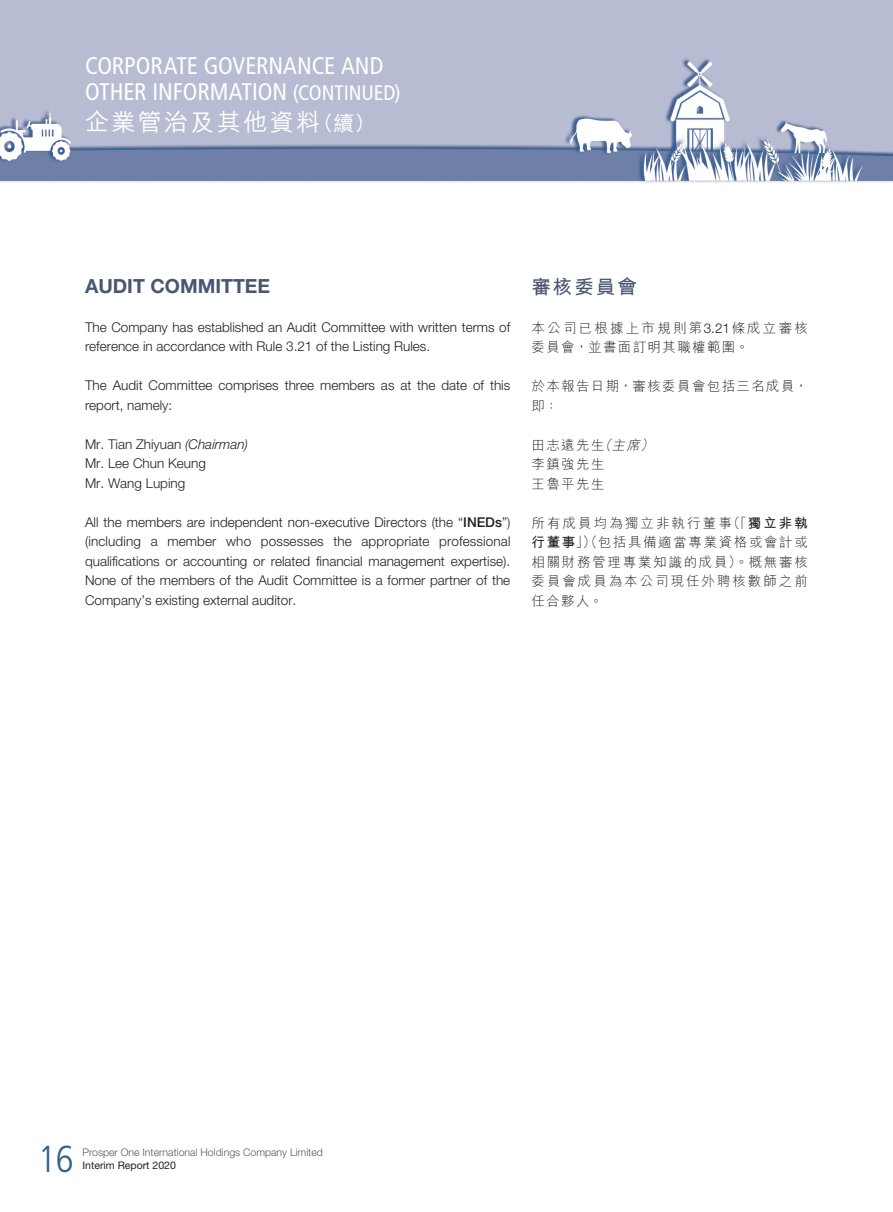
<style>
.page{position:relative;width:893px;height:1212px;background:#fff}
.page>*{position:absolute;margin:0;border:0;box-sizing:border-box;transform-origin:0 0}
.t1{font:300 condensed 37.5px "Frutiger LT Std";color:#356190}
.t2{font:condensed 24px/25.5px "Frutiger LT Std";letter-spacing:-.005em;color:#fff}
.t3{font:500 24px "M Hei HK";letter-spacing:.1em;color:#fff}
.t4{font:700 19.5px "Helvetica Neue LT Std";color:#4a5672}
.t5{font:700 19.5px "M Hei HK";letter-spacing:.1em;color:#4a5672}
.t6{font:300 13.5px/19.5px "Helvetica Neue LT Std";color:#231f20}
.t7{font:300 13.5px/19.5px "M Hei HK";letter-spacing:.125em;color:#231f20;text-align:justify}
.t8{font:300 13.5px/19.5px "M Hei HK";letter-spacing:.1em;color:#231f20}
.t9{font:300 13.5px/19.5px "M Hei HK";letter-spacing:.165em;color:#231f20}
.t10{font:300 10.5px "Helvetica Neue LT Std";color:#57585a}
.t11{font:10.5px "Helvetica Neue LT Std";color:#231f20}
.s1{font-size:21px}
.s2{font-style:italic}
.s3{font-weight:500}
.s4{font-family:"Helvetica Neue LT Std"}
.s5{font-weight:700}
</style>
<div class="page">
<svg style="left:0;top:0;width:893px;height:183px;background:#adb4cc"></svg>
<h2 class="t2" style="left:85px;top:53px;width:317px">CORPORATE GOVERNANCE AND<br>OTHER INFORMATION <span class="s1">(CONTINUED)</span></h2>
<h2 class="t3" style="left:85px;top:105px;width:292px">企業管治及其他資料<span class="s1">（續）</span></h2>
<h3 class="t4" style="left:85px;top:274px;width:187px">AUDIT COMMITTEE</h3>
<p class="t6" style="left:85px;top:317px;width:427px">The Company has established an Audit Committee with written terms of reference in accordance with Rule 3.21 of the Listing Rules.</p>
<p class="t6" style="left:85px;top:375px;width:427px">The Audit Committee comprises three members as at the date of this report, namely:</p>
<p class="t6" style="left:85px;top:434px;width:165px">Mr. Tian Zhiyuan <span class="s2">(Chairman)<br></span>Mr. Lee Chun Keung<br>Mr. Wang Luping</p>
<p class="t6" style="left:85px;top:512px;width:427px;text-align:justify">All the members are independent non-executive Directors (the “<span class="s3">INEDs</span>”) (including a member who possesses the appropriate professional qualifications or accounting or related financial management expertise).<br>None of the members of the Audit Committee is a former partner of the Company’s existing external auditor.</p>
<h3 class="t5" style="left:531px;top:272px;width:107px">審核委員會</h3>
<p class="t9" style="left:531px;top:318px;width:278px">本公司已根據上市規則第<span class="s4">3.21</span>條成立審核委員會，並書面訂明其職權範圍。</p>
<p class="t8" style="left:531px;top:376px;width:278px">於本報告日期，審核委員會包括三名成員，即：</p>
<p class="t8" style="left:531px;top:435px;width:126px">田志遠先生<span class="s2">（主席）</span>李鎮強先生<br>王魯平先生</p>
<p class="t7" style="left:531px;top:513px;width:278px">所有成員均為獨立非執行董事（「<span class="s5">獨立非執行董事</span>」）（包括具備適當專業資格或會計或相關財務管理專業知識的成員）。概無審核委員會成員為本公司現任外聘核數師之前任合夥人。</p>
<h1 class="t1" style="left:38px;top:1137px;width:37px">16</h1>
<p class="t10" style="left:82px;top:1145px;width:242px">Prosper One International Holdings Company Limited</p>
<p class="t11" style="left:82px;top:1159px;width:95px">Interim Report 2020</p>
</div>
